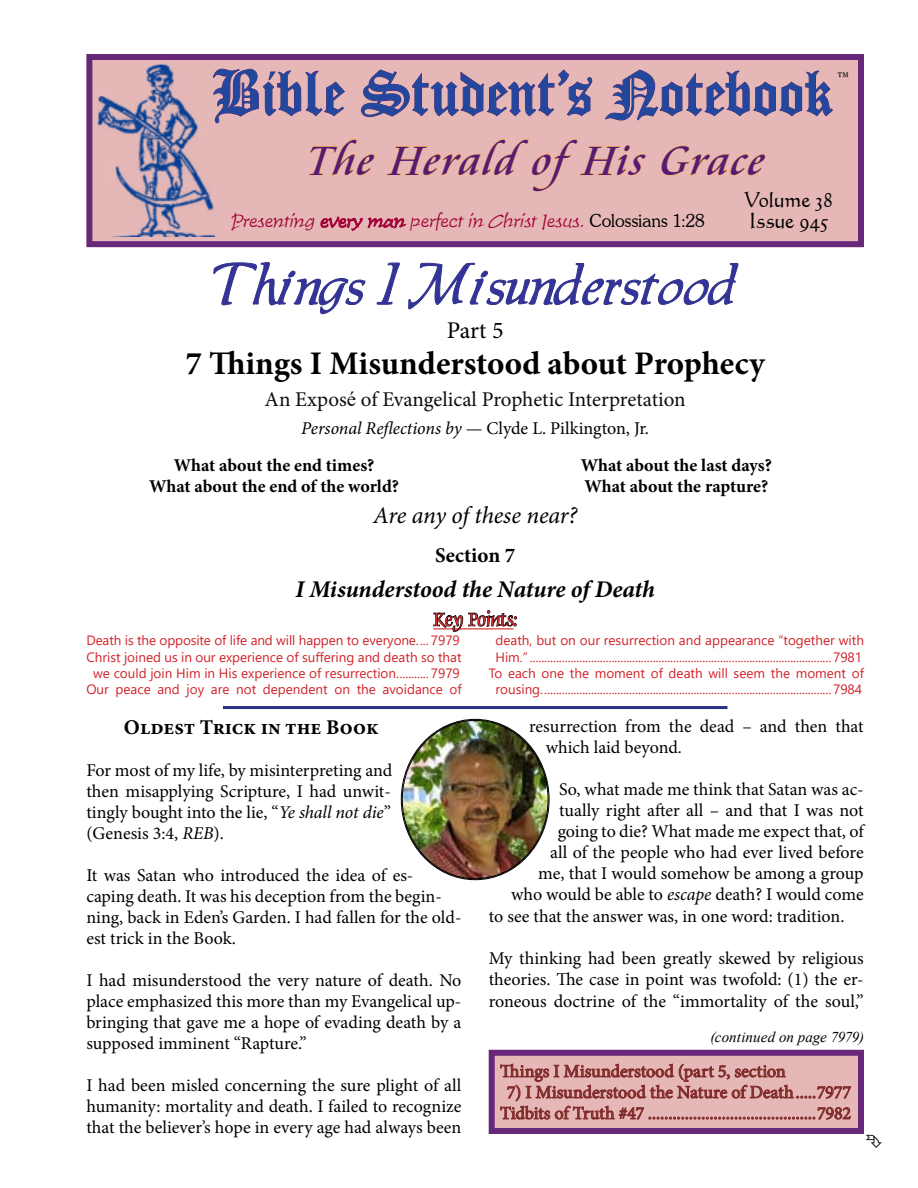
<style>
.page{position:relative;width:918px;height:1188px;background:#fff}
.page>*{position:absolute;margin:0;border:0;box-sizing:border-box;transform-origin:0 0}
.t1{font:69px "Cloister Black BT";color:#24479e}
.t2{font:54px "Allure SSK";color:#339}
.t3{font:italic 45px "Cataneo BT";color:#541b74}
.t4{font:700 33px "Minion Pro";color:#000}
.t5{font:italic 700 24px "Minion Pro";letter-spacing:-.005em;color:#000}
.t6{font:italic 24px "Minion Pro";letter-spacing:-.01em;color:#000}
.t7{font:24px "Minion Pro";color:#000}
.t8{font:21px "Minion Pro";letter-spacing:-.005em;color:#0d0d0d}
.t9{font:700 21px "Minion Pro";color:#000}
.t10{font:21px "Calligraphic 421 BT Roman B";letter-spacing:-.01em;color:#000}
.t11{font:21px "Dauphin Plain";letter-spacing:-.015em;color:#d2232a}
.t12{font:18px/21px "Minion Pro";color:#000;text-align:justify}
.t13{font:18px/21px "Minion Pro";letter-spacing:-.005em;color:#812b2a;text-align:center}
.t14{font:700 18px/21.6px "Minion Pro";letter-spacing:-.005em;color:#000;text-align:center}
.t15{font:italic 18px "Time Scr D Ligh";color:#a20037}
.t16{font:300 18px "Souvenir IT Cby BT";color:#000}
.t17{font:italic 15px "Times New Roman";letter-spacing:.005em;color:#000}
.t18{font:13.5px/16.2px "Segoe UI";color:#d2232a;text-align:center}
.s1{font-family:"Souvenir IT Cby BT";font-weight:300;font-style:normal;color:#000}
.s2{font-family:"Times New Roman"}
.s3{font-style:italic}
</style>
<div class="page">
<div style="left:86px;top:54px;width:778px;height:193px;background:#e5b8b7;border:6px solid #672879"></div>
<svg style="left:215px;top:68px;width:130px;height:56px"></svg>
<svg style="left:361px;top:69px;width:232px;height:48px"></svg>
<svg style="left:605px;top:69px;width:228px;height:52px"></svg>
<svg style="left:308px;top:138px;width:67px;height:38px"></svg>
<svg style="left:386px;top:138px;width:260px;height:54px"></svg>
<svg style="left:661px;top:145px;width:105px;height:31px"></svg>
<svg style="left:320px;top:216px;width:87px;height:15px"></svg>
<img style="left:97px;top:64px;width:118px;height:172px">
<div style="left:492px;top:1053px;width:369px;height:78px;background:#e5b8b7"></div>
<svg style="left:500px;top:1063px;width:351px;height:57px"></svg>
<div style="left:489px;top:1050px;width:375px;height:84px;border:6px solid #672879"></div>
<svg style="left:213px;top:262px;width:153px;height:53px"></svg>
<svg style="left:376px;top:262px;width:24px;height:43px"></svg>
<svg style="left:408px;top:263px;width:331px;height:47px"></svg>
<hr style="left:223px;top:706px;width:504px;height:3px;background:#2b3086">
<img style="left:402px;top:720px;width:147px;height:159px">
<svg style="left:433px;top:610px;width:85px;height:22px"></svg>
<h1 class="t1" style="left:212px;top:51px;width:621px">Bible Student’s Notebook</h1>
<p class="t16" style="left:836px;top:67px;width:16px">™</p>
<h3 class="t3" style="left:305px;top:132px;width:469px">The Herald ofHis Grace</h3>
<p class="t10" style="left:744px;top:186px;width:91px">Volume 38</p>
<p class="t15" style="left:231px;top:211px;width:476px">Presenting every man perfect in Christ Jesus. <span class="s1">C o l o s s i a n s 1: 2 8</span></p>
<p class="t10" style="left:749px;top:207px;width:81px">Issue 945</p>
<h2 class="t2" style="left:213px;top:262px;width:525px">Things I Misunderstood</h2>
<h3 class="t7" style="left:447px;top:314px;width:58px">Part 5</h3>
<h3 class="t4" style="left:185px;top:340px;width:581px">7 Things I Misunderstood about Prophecy</h3>
<p class="t8" style="left:265px;top:385px;width:423px">An Expos<span class="s2">é</span> of Evangelical Prophetic Interpretation</p>
<p class="t12" style="left:301px;top:418px;width:349px"><span class="s3">Personal Reflections by</span> — Clyde L. Pilkington, Jr.</p>
<p class="t14" style="left:149px;top:454px;width:252px">What about the end times?<br>What about the end of the world?</p>
<p class="t14" style="left:581px;top:454px;width:193px;text-align:left">What about the last days?<br>What about the rapture?</p>
<h3 class="t6" style="left:373px;top:499px;width:205px">Are any of these near?</h3>
<p class="t9" style="left:435px;top:540px;width:82px">Section 7</p>
<h3 class="t5" style="left:295px;top:572px;width:361px">I Misunderstood the Nature of Death</h3>
<p class="t18" style="left:86px;top:631px;width:377px">Death is the opposite of life and will happen to everyone.... 7979<br>Christ joined us in our experience of suffering and death so that we could join Him in His experience of resurrection........... 7979<br>Our peace and joy are not dependent on the avoidance of</p>
<p class="t18" style="left:489px;top:631px;width:377px">death, but on our resurrection and appearance “together with Him.”.......................................................................................................7981<br>To each one the moment of death will seem the moment of rousing...................................................................................................7984</p>
<p class="t11" style="left:433px;top:606px;width:85px">Key Points:</p>
<p class="t9" style="left:124px;top:713px;width:256px">Oldest Trick in the Book</p>
<p class="t12" style="left:86px;top:760px;width:308px">For most of my life, by misinterpreting and then misapplying Scripture, I had unwit&shy;tingly bought into the lie, “<span class="s3">Ye shall not die</span>” (Genesis 3:4, <span class="s3">REB</span>).</p>
<p class="t12" style="left:86px;top:865px;width:377px;text-align:left">It was Satan who introduced the idea of es&shy;caping death. It was his deception from the begin&shy;ning, back in Eden’s Garden. I had fallen for the old&shy;est trick in the Book.</p>
<p class="t12" style="left:86px;top:970px;width:377px">I had misunderstood the very nature of death. No place emphasized this more than my Evangelical up&shy;bringing that gave me a hope of evading death by a supposed imminent “Rapture.”</p>
<p class="t12" style="left:86px;top:1075px;width:377px">I had been misled concerning the sure plight of all humanity: mortality and death. I failed to recognize that the believer’s hope in every age had always been</p>
<p class="t12" style="left:546px;top:716px;width:319px;text-indent:-17px">resurrection from the dead – and then that which laid beyond<span class="s3">.</span></p>
<p class="t12" style="left:559px;top:779px;width:306px">So, what made me think that Satan was ac-</p>
<p class="t12" style="left:559px;top:800px;width:306px">tually right after all – and that I was not</p>
<p class="t12" style="left:558px;top:821px;width:308px">going to die? What made me expect that, of</p>
<p class="t12" style="left:550px;top:842px;width:315px">all of the people who had ever lived before</p>
<p class="t12" style="left:538px;top:863px;width:327px">me, that I would somehow be among a group</p>
<p class="t12" style="left:511px;top:884px;width:354px">who would be able to <span class="s3">escape</span> death? I would come</p>
<p class="t12" style="left:489px;top:906px;width:357px">to see that the answer was, in one word: tradition.</p>
<p class="t12" style="left:489px;top:948px;width:376px">My thinking had been greatly skewed by religious theories. The case in point was twofold: (1) the er&shy;roneous doctrine of the “immortality of the soul,”</p>
<p class="t17" style="left:711px;top:1027px;width:155px">(continued on page 7979)</p>
<p class="t13" style="left:500px;top:1061px;width:287px">Things I Misunderstood (part 5, section</p>
<p class="t13" style="left:500px;top:1082px;width:353px">7) I Misunderstood the Nature of Death.....7977<br>Tidbits of Truth #47 .........................................7982</p>
</div>
